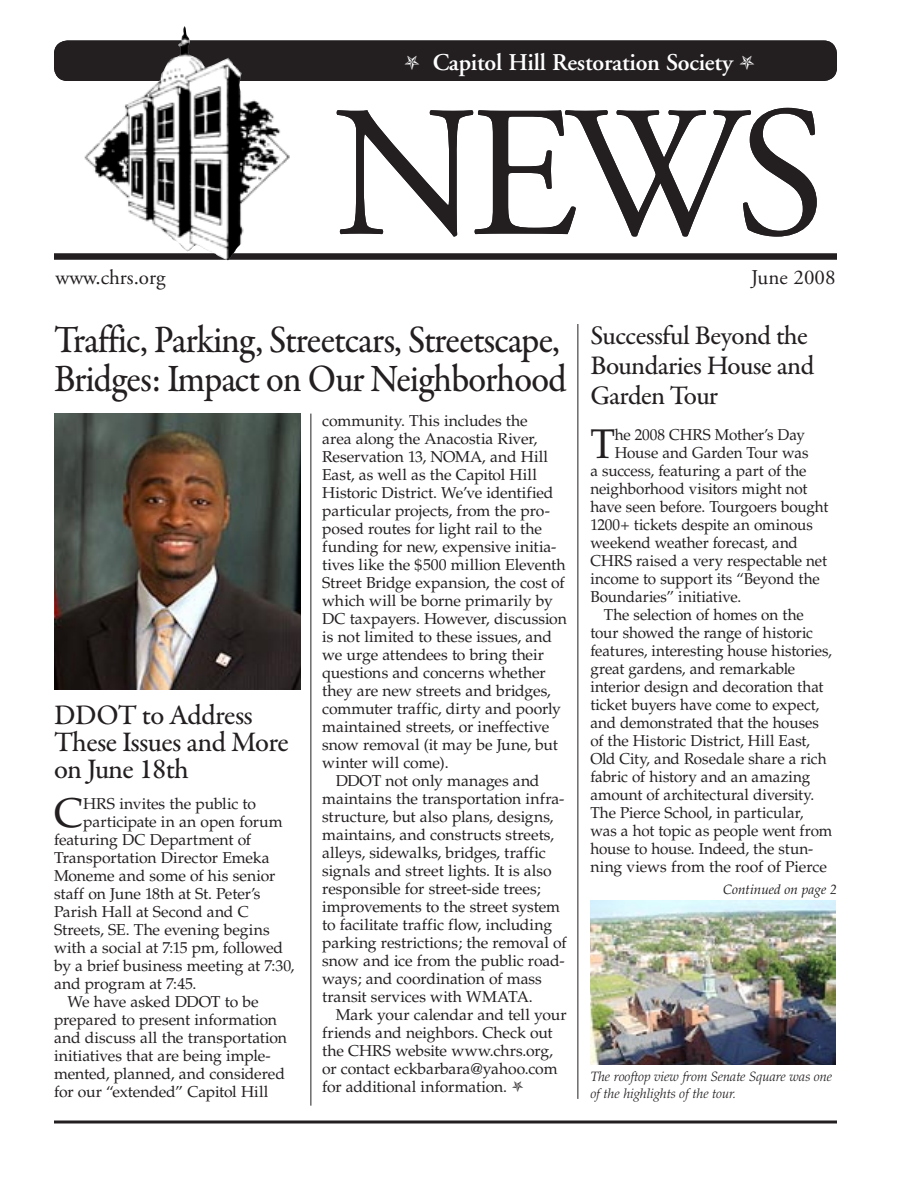
<style>
.page{position:relative;width:918px;height:1188px;background:#fff}
.page>*{position:absolute;margin:0;border:0;box-sizing:border-box;transform-origin:0 0}
.t1{font:186px "Adobe Garamond";color:#231f20}
.t2{font:41.4px "Palatino";color:#231f20}
.t3{font:500 39px/39px "Garamond Premr Pro";letter-spacing:-.025em;color:#231f20;scale:.93 1}
.t4{font:500 28.5px/27px "Garamond Premr Pro";letter-spacing:-.025em;color:#231f20}
.t5{font:500 27px/30px "Garamond Premr Pro";letter-spacing:-.02em;color:#231f20}
.t6{font:600 24px "Adobe Garamond";letter-spacing:-.01em;color:#fff}
.t7{font:21px "Adobe Garamond";color:#231f20}
.t8{font:15.75px "Palatino";letter-spacing:-.005em;color:#231f20}
.t9{font:italic 300 13.5px/16.5px "Palatino";letter-spacing:-.005em;color:#231f20}
.t10{font:italic 13.5px "Palatino";color:#231f20}
</style>
<div class="page">
<div style="left:54px;top:40px;width:783px;height:41px;background:#231f20;border-radius:14px"></div>
<div style="left:54px;top:254px;width:783px;height:6px;background:#231f20"></div>
<svg style="left:54px;top:1120px;width:783px;height:4px;background:#595657"></svg>
<img style="left:69px;top:31px;width:227px;height:229px">
<img style="left:54px;top:414px;width:247px;height:276px">
<hr style="left:578px;top:324px;width:1px;height:775px;background:#231f20">
<hr style="left:310px;top:414px;width:1px;height:692px;background:#231f20">
<img style="left:590px;top:901px;width:246px;height:163px">
<h3 class="t6" style="left:433px;top:49px;width:301px">Capitol Hill Restoration Society</h3>
<h1 class="t1" style="left:333px;top:75px;width:495px">NEWS</h1>
<h3 class="t7" style="left:56px;top:266px;width:112px">www.chrs.org</h3>
<h3 class="t7" style="left:751px;top:266px;width:86px">June 2008</h3>
<h3 class="t3" style="left:54px;top:321px;width:553px">Traffic, Parking, Streetcars, Streetscape,<br>Bridges: Impact on Our Neighborhood</h3>
<h3 class="t5" style="left:590px;top:321px;width:225px">Successful Beyond the<br>Boundaries House and<br>Garden Tour</h3>
<h2 class="t2" style="left:590px;top:419px;width:26px">T</h2>
<p class="t8" style="left:615px;top:425px;width:192px">he 2008 CHRS Mother’s Day</p>
<p class="t8" style="left:322px;top:411px;width:207px">community. This includes the</p>
<p class="t8" style="left:322px;top:429px;width:217px">area along the Anacostia River,</p>
<p class="t8" style="left:322px;top:447px;width:227px">Reservation 13, NOMA, and Hill</p>
<p class="t8" style="left:322px;top:465px;width:216px">East, as well as the Capitol Hill</p>
<p class="t8" style="left:322px;top:483px;width:233px">Historic District. We’ve identified</p>
<p class="t8" style="left:322px;top:501px;width:229px">particular projects, from the pro-</p>
<p class="t8" style="left:322px;top:519px;width:221px">posed routes for light rail to the</p>
<p class="t8" style="left:322px;top:537px;width:236px">funding for new, expensive initia-</p>
<p class="t8" style="left:322px;top:555px;width:245px">tives like the $500 million Eleventh</p>
<p class="t8" style="left:322px;top:573px;width:244px">Street Bridge expansion, the cost of</p>
<p class="t8" style="left:322px;top:591px;width:232px">which will be borne primarily by</p>
<p class="t8" style="left:322px;top:609px;width:246px">DC taxpayers. However, discussion</p>
<p class="t8" style="left:322px;top:627px;width:231px">is not limited to these issues, and</p>
<p class="t8" style="left:322px;top:645px;width:223px">we urge attendees to bring their</p>
<p class="t8" style="left:322px;top:663px;width:225px">questions and concerns whether</p>
<p class="t8" style="left:322px;top:681px;width:230px">they are new streets and bridges,</p>
<p class="t8" style="left:322px;top:699px;width:240px">commuter traffic, dirty and poorly</p>
<p class="t8" style="left:322px;top:717px;width:229px">maintained streets, or ineffective</p>
<p class="t8" style="left:322px;top:735px;width:237px">snow removal (it may be June, but</p>
<p class="t8" style="left:322px;top:753px;width:128px">winter will come).</p>
<p class="t8" style="left:336px;top:771px;width:205px">DDOT not only manages and</p>
<p class="t8" style="left:322px;top:789px;width:244px">maintains the transportation infra-</p>
<p class="t8" style="left:322px;top:807px;width:233px">structure, but also plans, designs,</p>
<p class="t8" style="left:322px;top:825px;width:233px">maintains, and constructs streets,</p>
<p class="t8" style="left:322px;top:843px;width:225px">alleys, sidewalks, bridges, traffic</p>
<p class="t8" style="left:322px;top:861px;width:231px">signals and street lights. It is also</p>
<p class="t8" style="left:322px;top:879px;width:220px">responsible for street-side trees;</p>
<p class="t8" style="left:322px;top:897px;width:239px">improvements to the street system</p>
<p class="t8" style="left:322px;top:915px;width:232px">to facilitate traffic flow, including</p>
<p class="t8" style="left:322px;top:933px;width:246px">parking restrictions; the removal of</p>
<p class="t8" style="left:322px;top:951px;width:244px">snow and ice from the public road-</p>
<p class="t8" style="left:322px;top:969px;width:221px">ways; and coordination of mass</p>
<p class="t8" style="left:322px;top:987px;width:212px">transit services with WMATA.</p>
<p class="t8" style="left:336px;top:1005px;width:232px">Mark your calendar and tell your</p>
<p class="t8" style="left:322px;top:1023px;width:232px">friends and neighbors. Check out</p>
<p class="t8" style="left:322px;top:1041px;width:232px">the CHRS website www.chrs.org,</p>
<p class="t8" style="left:322px;top:1059px;width:237px">or contact eckbarbara@yahoo.com</p>
<p class="t8" style="left:322px;top:1077px;width:186px">for additional information.</p>
<p class="t8" style="left:615px;top:443px;width:195px">House and Garden Tour was</p>
<p class="t8" style="left:590px;top:461px;width:218px">a success, featuring a part of the</p>
<p class="t8" style="left:590px;top:479px;width:219px">neighborhood visitors might not</p>
<p class="t8" style="left:590px;top:497px;width:240px">have seen before. Tourgoers bought</p>
<p class="t8" style="left:590px;top:515px;width:224px">1200+ tickets despite an ominous</p>
<p class="t8" style="left:590px;top:533px;width:209px">weekend weather forecast, and</p>
<p class="t8" style="left:590px;top:551px;width:238px">CHRS raised a very respectable net</p>
<p class="t8" style="left:590px;top:569px;width:231px">income to support its “Beyond the</p>
<p class="t8" style="left:590px;top:587px;width:152px">Boundaries” initiative.</p>
<p class="t8" style="left:604px;top:605px;width:201px">The selection of homes on the</p>
<p class="t8" style="left:590px;top:623px;width:224px">tour showed the range of historic</p>
<p class="t8" style="left:590px;top:641px;width:243px">features, interesting house histories,</p>
<p class="t8" style="left:590px;top:659px;width:206px">great gardens, and remarkable</p>
<p class="t8" style="left:590px;top:677px;width:235px">interior design and decoration that</p>
<p class="t8" style="left:590px;top:695px;width:230px">ticket buyers have come to expect,</p>
<p class="t8" style="left:590px;top:713px;width:230px">and demonstrated that the houses</p>
<p class="t8" style="left:590px;top:731px;width:221px">of the Historic District, Hill East,</p>
<p class="t8" style="left:590px;top:749px;width:238px">Old City, and Rosedale share a rich</p>
<p class="t8" style="left:590px;top:767px;width:221px">fabric of history and an amazing</p>
<p class="t8" style="left:590px;top:785px;width:226px">amount of architectural diversity.</p>
<p class="t8" style="left:590px;top:803px;width:215px">The Pierce School, in particular,</p>
<p class="t8" style="left:590px;top:821px;width:243px">was a hot topic as people went from</p>
<p class="t8" style="left:590px;top:839px;width:225px">house to house. Indeed, the stun-</p>
<p class="t8" style="left:590px;top:857px;width:238px">ning views from the roof of Pierce</p>
<h3 class="t4" style="left:54px;top:702px;width:236px">DDOT to Address<br>These Issues and More on June 18th</h3>
<h2 class="t2" style="left:54px;top:789px;width:31px">C</h2>
<p class="t8" style="left:83px;top:795px;width:174px">HRS invites the public to</p>
<p class="t8" style="left:83px;top:813px;width:201px">participate in an open forum</p>
<p class="t8" style="left:54px;top:831px;width:199px">featuring DC Department of</p>
<p class="t8" style="left:54px;top:849px;width:217px">Transportation Director Emeka</p>
<p class="t8" style="left:54px;top:867px;width:223px">Moneme and some of his senior</p>
<p class="t8" style="left:54px;top:885px;width:208px">staff on June 18th at St. Peter’s</p>
<p class="t8" style="left:54px;top:903px;width:196px">Parish Hall at Second and C</p>
<p class="t8" style="left:54px;top:921px;width:217px">Streets, SE. The evening begins</p>
<p class="t8" style="left:54px;top:939px;width:231px">with a social at 7:15 pm, followed</p>
<p class="t8" style="left:54px;top:957px;width:242px">by a brief business meeting at 7:30,</p>
<p class="t8" style="left:54px;top:975px;width:144px">and program at 7:45.</p>
<p class="t8" style="left:68px;top:993px;width:193px">We have asked DDOT to be</p>
<p class="t8" style="left:54px;top:1011px;width:225px">prepared to present information</p>
<p class="t8" style="left:54px;top:1029px;width:235px">and discuss all the transportation</p>
<p class="t8" style="left:54px;top:1047px;width:218px">initiatives that are being imple-</p>
<p class="t8" style="left:54px;top:1065px;width:233px">mented, planned, and considered</p>
<p class="t8" style="left:54px;top:1083px;width:216px">for our “extended” Capitol Hill</p>
<p class="t10" style="left:723px;top:881px;width:115px">Continued on page 2</p>
<p class="t9" style="left:590px;top:1069px;width:243px">The rooftop view from Senate Square was one of the highlights of the tour.</p>
</div>
